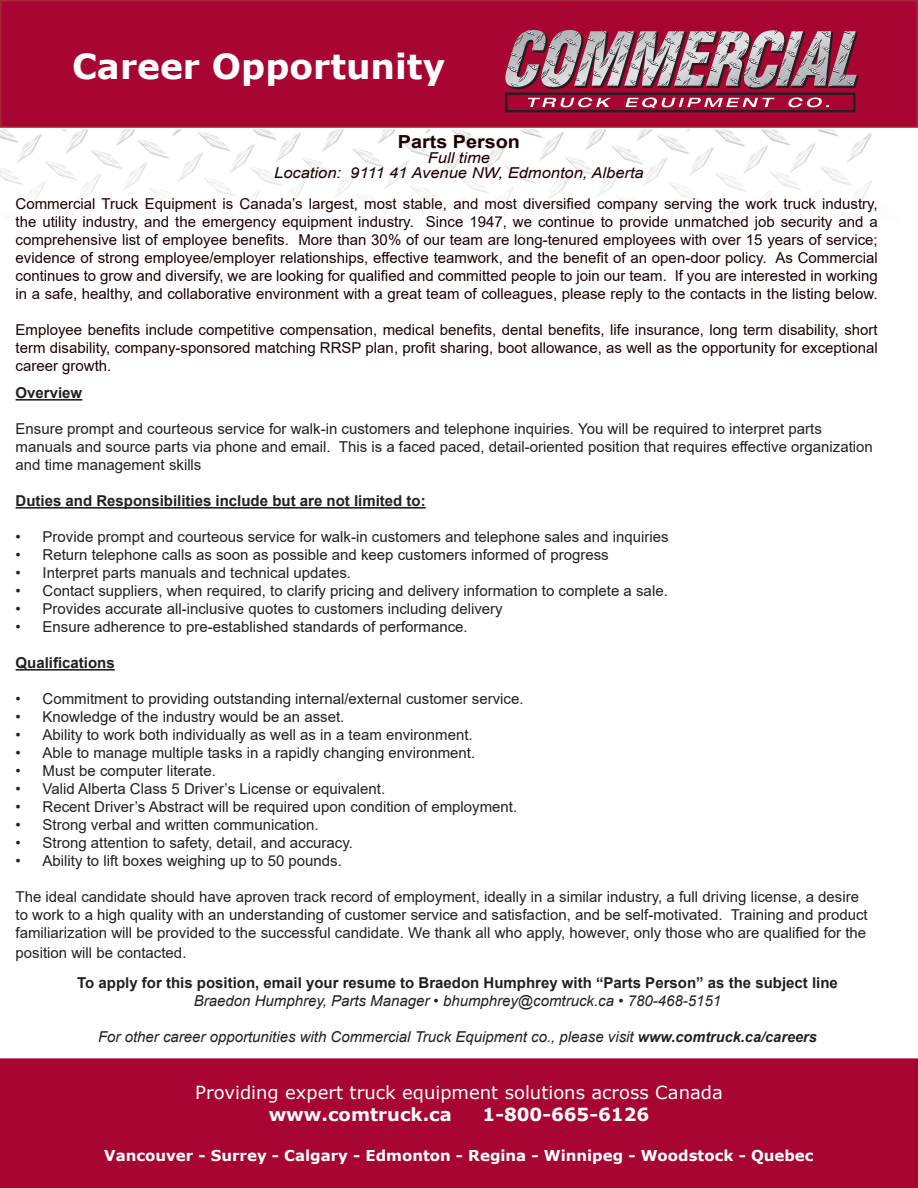
<style>
.page{position:relative;width:918px;height:1188px;background:#fff}
.page>*{position:absolute;margin:0;border:0;box-sizing:border-box;transform-origin:0 0}
.t1{font:700 34.5px "Verdana";color:#fff}
.t2{font:18px "Verdana";color:#fff}
.t3{font:700 18px "Verdana";color:#fff}
.t4{font:700 18px "Arial";color:#1f0000;scale:1.1 1}
.t5{font:15px/18px "Arial";color:#231f20}
.t6{font:15px/18px "Arial";color:#1f0000;text-align:justify}
.t7{font:700 15px "Arial";color:#231f20}
.t8{font:italic 15px "Arial";color:#231f20}
.t9{font:700 15px "Verdana";color:#fff}
.t10{font:italic 15px "Arial";color:#1f0000;scale:1.1 1}
.s1{font-weight:700;font-size:14.7px}
</style>
<div class="page">
<svg style="left:0;top:130px;width:872px;height:77px"></svg>
<div style="left:1px;top:1px;width:916px;height:126px;background:#a80533"></div>
<div style="left:0;top:0;width:918px;height:128px;border:2px solid #a32638"></div>
<div style="left:1px;top:1059px;width:916px;height:128px;background:#a80533"></div>
<div style="left:0;top:1058px;width:918px;height:130px;border:2px solid #a90332"></div>
<div style="left:505px;top:93px;width:351px;height:19px;border:2px solid #231f20"></div>
<svg style="left:505px;top:30px;width:354px;height:60px"></svg>
<svg style="left:528px;top:98px;width:83px;height:9px"></svg>
<svg style="left:625px;top:98px;width:150px;height:10px"></svg>
<svg style="left:788px;top:98px;width:41px;height:9px"></svg>
<hr style="left:16px;top:399px;width:66px;height:2px;background:#231f20">
<hr style="left:16px;top:507px;width:410px;height:2px;background:#231f20">
<hr style="left:16px;top:669px;width:99px;height:2px;background:#231f20">
<p class="t1" style="left:72px;top:42px;width:375px">Career Opportunity</p>
<p class="t4" style="left:398px;top:129px;width:113px">Parts Person</p>
<p class="t10" style="left:428px;top:148px;width:58px">Full time</p>
<p class="t10" style="left:274px;top:163px;width:338px">Location: 9111 41 Avenue NW, Edmonton, Alberta</p>
<p class="t6" style="left:16px;top:194px;width:864px">Commercial Truck Equipment is Canada’s largest, most stable, and most diversified company serving the work truck industry, the utility industry, and the emergency equipment industry. Since 1947, we continue to provide unmatched job security and a comprehensive list of employee benefits. More than 30% of our team are long-tenured employees with over 15 years of service; evidence of strong employee/employer relationships, effective teamwork, and the benefit of an open-door policy. As Commercial continues to grow and diversify, we are looking for qualified and committed people to join our team. If you are interested in working in a safe, healthy, and collaborative environment with a great team of colleagues, please reply to the contacts in the listing below.</p>
<p class="t6" style="left:16px;top:320px;width:864px">Employee benefits include competitive compensation, medical benefits, dental benefits, life insurance, long term disability, short term disability, company-sponsored matching RRSP plan, profit sharing, boot allowance, as well as the opportunity for exceptional career growth.</p>
<p class="t7" style="left:16px;top:382px;width:68px">Overview</p>
<p class="t5" style="left:16px;top:420px;width:859px">Ensure prompt and courteous service for walk-in customers and telephone inquiries. You will be required to interpret parts manuals and source parts via phone and email. This is a faced paced, detail-oriented position that requires effective organization and time management skills</p>
<p class="t7" style="left:16px;top:490px;width:412px">Duties and Responsibilities include but are not limited to:</p>
<p class="t5" style="left:16px;top:528px;width:655px">• Provide prompt and courteous service for walk-in customers and telephone sales and inquiries</p>
<p class="t5" style="left:16px;top:546px;width:595px">• Return telephone calls as soon as possible and keep customers informed of progress</p>
<p class="t5" style="left:16px;top:564px;width:337px">• Interpret parts manuals and technical updates.</p>
<p class="t5" style="left:16px;top:582px;width:654px">• Contact suppliers, when required, to clarify pricing and delivery information to complete a sale.</p>
<p class="t5" style="left:16px;top:600px;width:489px">• Provides accurate all-inclusive quotes to customers including delivery</p>
<p class="t5" style="left:16px;top:618px;width:454px">• Ensure adherence to pre-established standards of performance.</p>
<p class="t7" style="left:16px;top:652px;width:101px">Qualifications</p>
<p class="t5" style="left:16px;top:690px;width:510px">• Commitment to providing outstanding internal/external customer service.</p>
<p class="t5" style="left:16px;top:708px;width:330px">• Knowledge of the industry would be an asset.</p>
<p class="t5" style="left:16px;top:726px;width:459px">• Ability to work both individually as well as in a team environment.</p>
<p class="t5" style="left:16px;top:744px;width:461px">• Able to manage multiple tasks in a rapidly changing environment.</p>
<p class="t5" style="left:16px;top:762px;width:202px">• Must be computer literate.</p>
<p class="t5" style="left:16px;top:780px;width:371px">• Valid Alberta Class 5 Driver’s License or equivalent.</p>
<p class="t5" style="left:16px;top:798px;width:503px">• Recent Driver’s Abstract will be required upon condition of employment.</p>
<p class="t5" style="left:16px;top:816px;width:304px">• Strong verbal and written communication.</p>
<p class="t5" style="left:16px;top:834px;width:339px">• Strong attention to safety, detail, and accuracy.</p>
<p class="t5" style="left:16px;top:852px;width:328px">• Ability to lift boxes weighing up to 50 pounds.</p>
<p class="t5" style="left:16px;top:888px;width:854px">The ideal candidate should have aproven track record of employment, ideally in a similar industry, a full driving license, a desire to work to a high quality with an understanding of customer service and satisfaction, and be self-motivated. Training and product familiarization will be provided to the successful candidate. We thank all who apply, however, only those who are qualified for the</p>
<p class="t5" style="left:16px;top:944px;width:172px">position will be contacted.</p>
<p class="t7" style="left:77px;top:972px;width:762px">To apply for this position, email your resume to Braedon Humphrey with “Parts Person” as the subject line</p>
<p class="t8" style="left:194px;top:991px;width:529px">Braedon Humphrey, Parts Manager • bhumphrey@comtruck.ca • 780-468-5151</p>
<p class="t8" style="left:98px;top:1027px;width:720px">For other career opportunities with Commercial Truck Equipment co., please visit <span class="s1">www.comtruck.ca/careers</span></p>
<p class="t2" style="left:195px;top:1081px;width:529px">Providing expert truck equipment solutions across Canada</p>
<p class="t3" style="left:269px;top:1102px;width:185px">www.comtruck.ca</p>
<p class="t3" style="left:483px;top:1102px;width:168px">1-800-665-6126</p>
<p class="t9" style="left:104px;top:1145px;width:711px">Vancouver - Surrey - Calgary - Edmonton - Regina - Winnipeg - Woodstock - Quebec</p>
</div>
